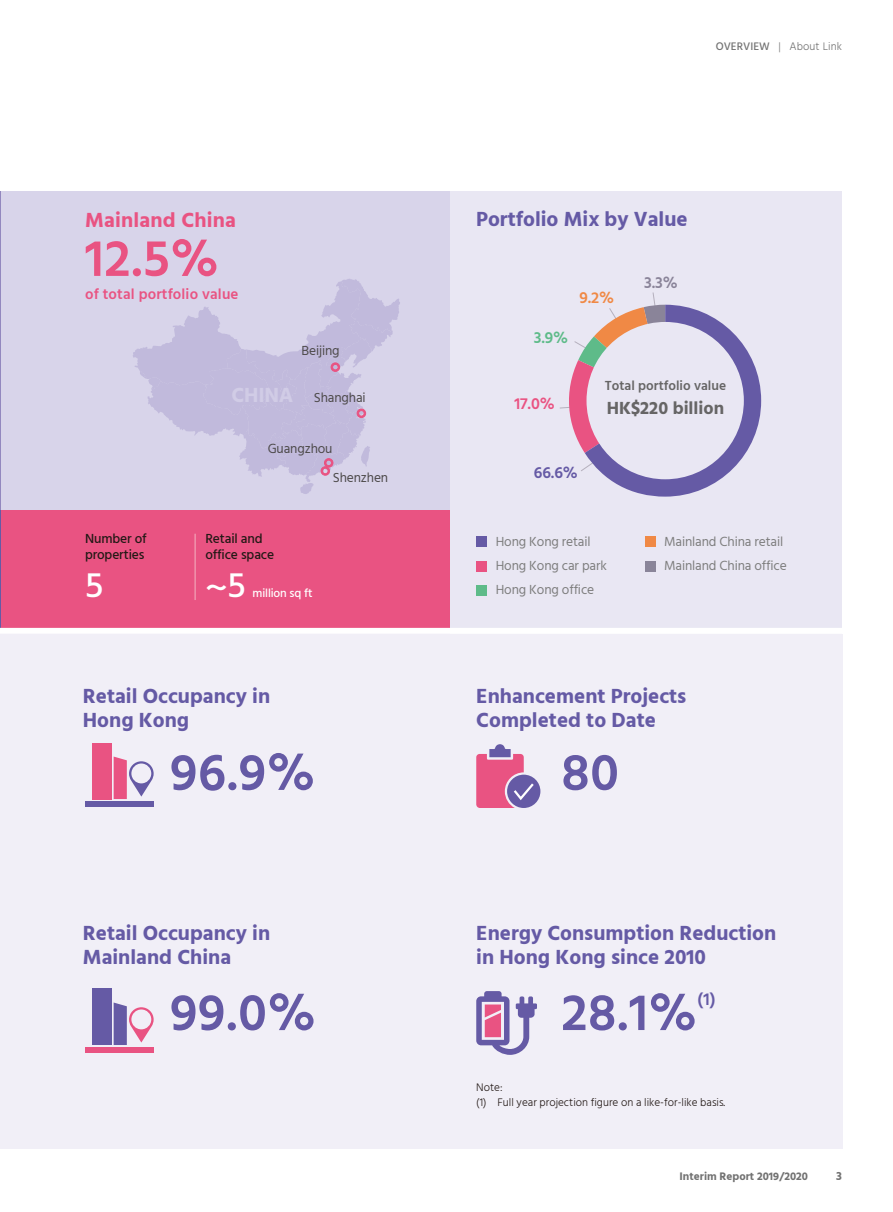
<style>
.page{position:relative;width:893px;height:1212px;background:#fff}
.page>*{position:absolute;margin:0;border:0;box-sizing:border-box;transform-origin:0 0}
.t1{font:600 52.5px "Hind";letter-spacing:.01em;color:#655aa5}
.t2{font:600 52.5px "Hind";color:#e95382}
.t3{font:500 36px "Hind";color:#fff}
.t4{font:700 21px/24px "Hind";color:#655aa5}
.t5{font:700 21px "Hind";letter-spacing:.01em;color:#e95382}
.t6{font:700 18px "Hind";color:#666565}
.t7{font:600 17.55px "Hind";color:#655aa5}
.t8{font:600 16.2px "Hind";color:#655aa5}
.t9{font:600 16.2px "Hind";color:#e95382}
.t10{font:600 16.2px "Hind";color:#5ebb89}
.t11{font:600 16.2px "Hind";color:#f08945}
.t12{font:600 16.2px "Hind";color:#8a8499}
.t13{font:600 15px "Hind";letter-spacing:.01em;color:#e95382}
.t14{font:13.5px/24.2px "Hind";letter-spacing:-.01em;color:#7e7e7e}
.t15{font:500 13.5px/16.2px "Hind";letter-spacing:-.01em;color:#231916}
.t16{font:13.5px "Hind";letter-spacing:-.01em;color:#4d4a4a}
.t17{font:600 13.5px "Hind";color:#666565}
.t18{font:500 12px "Hind";letter-spacing:-.01em;color:#fff}
.t19{font:700 12px "Hind";color:#727272}
.t20{font:300 11.25px/15px "Hind";color:#231916}
.t21{font:700 11.25px "Hind";color:#727272}
.t22{font:300 11.25px "Hind";letter-spacing:.01em;color:#727272}
.s1{font-weight:500}
</style>
<div class="page">
<div style="left:0;top:634px;width:842px;height:514px;background:#f1eff7"></div>
<div style="left:0;top:191px;width:501px;height:443px;background:#d8d4ea"></div>
<div style="left:0;top:510px;width:451px;height:122px;background:#e95382"></div>
<hr style="left:0;top:191px;width:1px;height:441px;background:#9388bf">
<div style="left:85px;top:802px;width:69px;height:5px;background:#655aa5"></div>
<div style="left:92px;top:743px;width:19px;height:56px;background:#e95382"></div>
<svg style="left:114px;top:756px;width:40px;height:43px"></svg>
<div style="left:85px;top:1047px;width:69px;height:6px;background:#e95382"></div>
<div style="left:92px;top:989px;width:19px;height:56px;background:#655aa5"></div>
<svg style="left:114px;top:1002px;width:40px;height:43px"></svg>
<div style="left:507px;top:775px;width:33px;height:33px;background:#655aa5;border-radius:50%"></div>
<svg style="left:476px;top:744px;width:60px;height:64px"></svg>
<svg style="left:476px;top:991px;width:61px;height:64px"></svg>
<div style="left:451px;top:191px;width:391px;height:443px;background:#e9e7f3"></div>
<svg style="left:560px;top:292px;width:201px;height:205px"></svg>
<div style="left:586px;top:322px;width:158px;height:157px;background:#e9e7f3;border-radius:50%"></div>
<div style="left:476px;top:536px;width:11px;height:11px;background:#655aa5"></div>
<div style="left:476px;top:561px;width:11px;height:10px;background:#e95382"></div>
<div style="left:476px;top:585px;width:11px;height:11px;background:#5ebb89"></div>
<div style="left:645px;top:536px;width:11px;height:11px;background:#f08945"></div>
<div style="left:645px;top:561px;width:11px;height:10px;background:#8a8599"></div>
<hr style="left:0;top:510px;width:1px;height:122px;background:#655aa5">
<div style="left:0;top:628px;width:893px;height:6px;background:#fff"></div>
<hr style="left:195px;top:534px;width:1px;height:66px;background:#f4b3c2">
<svg style="left:133px;top:279px;width:267px;height:215px"></svg>
<p class="t5" style="left:85px;top:207px;width:153px">Mainland China</p>
<h1 class="t2" style="left:85px;top:222px;width:135px">12.5%</h1>
<p class="t13" style="left:85px;top:283px;width:155px">of total portfolio value</p>
<p class="t16" style="left:302px;top:341px;width:40px">Beijing</p>
<p class="t16" style="left:314px;top:389px;width:53px">Shanghai</p>
<p class="t16" style="left:268px;top:439px;width:66px">Guangzhou</p>
<p class="t16" style="left:333px;top:469px;width:57px">Shenzhen</p>
<p class="t15" style="left:85px;top:531px;width:63px">Number of properties</p>
<p class="t15" style="left:205px;top:531px;width:70px">Retail and office space</p>
<h2 class="t3" style="left:205px;top:560px;width:42px">~5</h2>
<h2 class="t3" style="left:85px;top:560px;width:20px">5</h2>
<p class="t18" style="left:253px;top:584px;width:62px">million sq ft</p>
<p class="t4" style="left:83px;top:684px;width:189px">Retail Occupancy in<br>Hong Kong</p>
<h1 class="t1" style="left:170px;top:736px;width:147px">96.9%</h1>
<p class="t4" style="left:83px;top:920px;width:189px">Retail Occupancy in<br>Mainland China</p>
<h1 class="t1" style="left:170px;top:976px;width:147px">99.0%</h1>
<p class="t22" style="left:716px;top:39px;width:128px"><span class="s1">OVERVIEW</span> | About Link</p>
<p class="t4" style="left:476px;top:207px;width:213px">Portfolio Mix by Value</p>
<p class="t10" style="left:534px;top:326px;width:36px">3.9%</p>
<p class="t11" style="left:579px;top:286px;width:36px">9.2%</p>
<p class="t12" style="left:644px;top:271px;width:35px">3.3%</p>
<p class="t9" style="left:514px;top:392px;width:42px">17.0%</p>
<p class="t8" style="left:534px;top:461px;width:45px">66.6%</p>
<p class="t17" style="left:605px;top:376px;width:123px">Total portfolio value</p>
<p class="t6" style="left:607px;top:398px;width:119px">HK$220 billion</p>
<p class="t14" style="left:496px;top:530px;width:113px">Hong Kong retail<br>Hong Kong car park<br>Hong Kong office</p>
<p class="t14" style="left:664px;top:530px;width:124px">Mainland China retail<br>Mainland China office</p>
<p class="t4" style="left:476px;top:684px;width:212px">Enhancement Projects<br>Completed to Date</p>
<h1 class="t1" style="left:561px;top:736px;width:59px">80</h1>
<p class="t4" style="left:476px;top:920px;width:302px">Energy Consumption Reduction in Hong Kong since 2010</p>
<h1 class="t1" style="left:561px;top:976px;width:137px">28.1%</h1>
<p class="t7" style="left:697px;top:987px;width:20px">(1)</p>
<p class="t20" style="left:476px;top:1080px;width:250px">Note:<br>(1) Full year projection figure on a like-for-like basis.</p>
<p class="t21" style="left:680px;top:1169px;width:130px">Interim Report 2019/2020</p>
<p class="t19" style="left:836px;top:1169px;width:7px">3</p>
</div>
